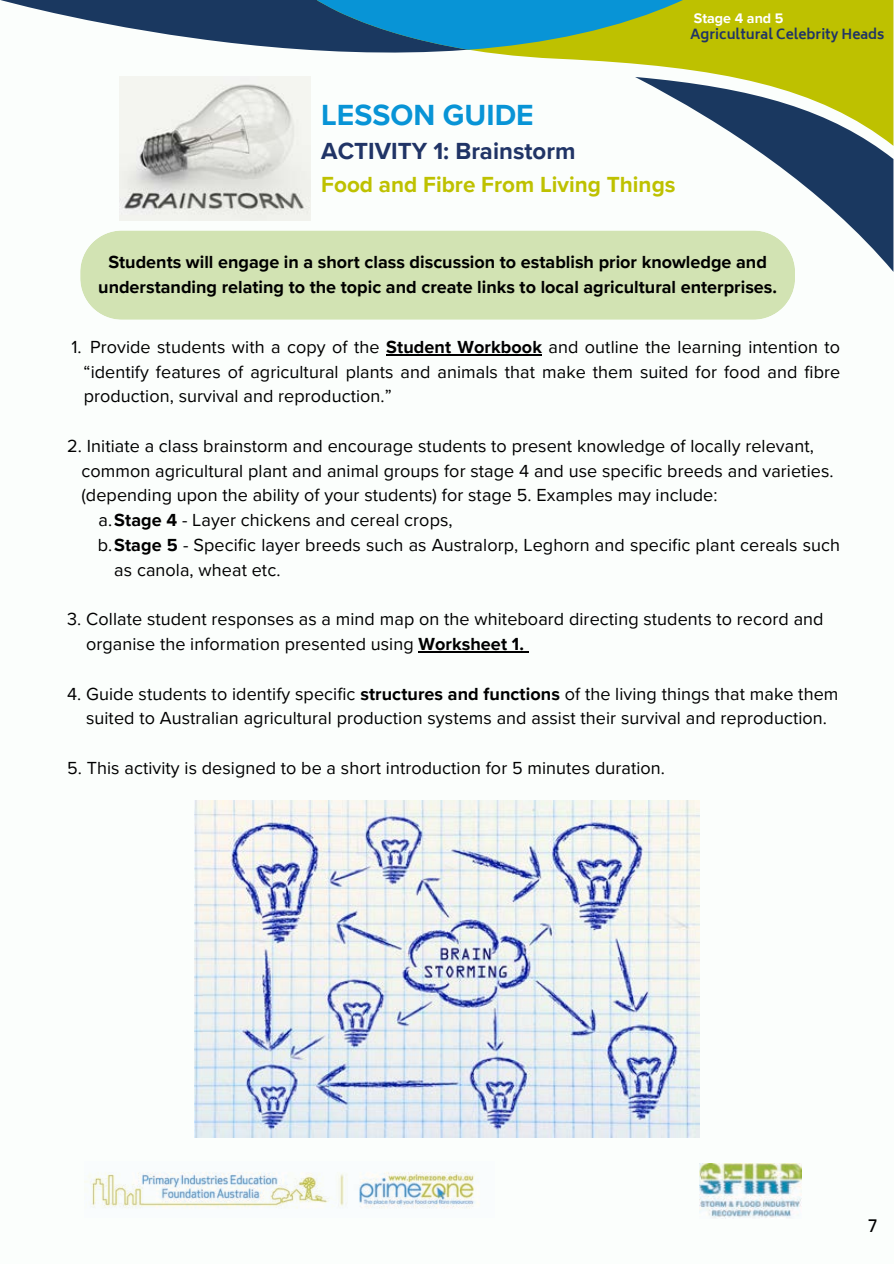
<style>
.page{position:relative;width:894px;height:1264px;background:#fff}
.page>*{position:absolute;margin:0;border:0;box-sizing:border-box;transform-origin:0 0}
.t1{font:700 30px "Proxima Nova";color:#0894d6}
.t2{font:700 24px "Proxima Nova";color:#203466}
.t3{font:700 22.5px "Proxima Nova";color:#bec100}
.t4{font:18px/24.8px "Proxima Nova";letter-spacing:.005em;color:#000;text-align:justify}
.t5{font:700 18px/24.8px "Proxima Nova";color:#000;text-align:center}
.t6{font:18px "Biryani";color:#000}
.t7{font:700 14.25px "Proxima Nova";color:#fff}
.t8{font:700 13.5px "Biryani";color:#203466}
.s1{font-weight:700}
</style>
<div class="page">
<div style="left:0;top:0;width:893px;height:1263px;background:#fbfefc"></div>
<svg style="left:0;top:0;width:316px;height:118px"></svg>
<svg style="left:316px;top:0;width:577px;height:77px;fill:#bec100"></svg>
<svg style="left:316px;top:0;width:367px;height:50px"></svg>
<svg style="left:635px;top:77px;width:258px;height:195px"></svg>
<img style="left:194px;top:801px;width:505px;height:336px">
<img style="left:699px;top:1163px;width:101px;height:54px">
<img style="left:85px;top:1172px;width:390px;height:36px">
<div style="left:80px;top:230px;width:714px;height:90px;background:#d2e3b3"></div>
<img style="left:119px;top:76px;width:191px;height:144px">
<hr style="left:386px;top:354px;width:156px;height:1px;background:#000">
<hr style="left:418px;top:651px;width:106px;height:1px;background:#000">
<p class="t7" style="left:693px;top:10px;width:91px">Stage 4 and 5</p>
<p class="t8" style="left:690px;top:26px;width:196px">Agricultural Celebrity Heads</p>
<h1 class="t1" style="left:321px;top:98px;width:214px">LESSON GUIDE</h1>
<h2 class="t2" style="left:321px;top:137px;width:256px">ACTIVITY 1: Brainstorm</h2>
<p class="t3" style="left:321px;top:171px;width:356px">Food and Fibre From Living Things</p>
<p class="t5" style="left:98px;top:250px;width:680px">Students will engage in a short class discussion to establish prior knowledge and understanding relating to the topic and create links to local agricultural enterprises.</p>
<p class="t4" style="left:84px;top:335px;width:758px;text-indent:6px">Provide students with a copy of the <span class="s1">Student Workbook</span> and outline the learning intention to “identify features of agricultural plants and animals that make them suited for food and fibre production, survival and reproduction.”</p>
<p class="t4" style="left:71px;top:335px;width:12px">1.</p>
<p class="t4" style="left:67px;top:434px;width:748px">2. Initiate a class brainstorm and encourage students to present knowledge of locally relevant,</p>
<p class="t4" style="left:81px;top:458px;width:753px">common agricultural plant and animal groups for stage 4 and use specific breeds and varieties.</p>
<p class="t4" style="left:81px;top:483px;width:637px">(depending upon the ability of your students) for stage 5. Examples may include:</p>
<p class="t4" style="left:99px;top:508px;width:355px">a.<span class="s1">Stage 4</span> - Layer chickens and cereal crops,</p>
<p class="t4" style="left:98px;top:533px;width:743px">b.<span class="s1">Stage 5</span> - Specific layer breeds such as Australorp, Leghorn and specific plant cereals such</p>
<p class="t4" style="left:114px;top:557px;width:168px">as canola, wheat etc.</p>
<p class="t4" style="left:86px;top:607px;width:738px;text-indent:-19px">3. Collate student responses as a mind map on the whiteboard directing students to record and organise the information presented using <span class="s1">Worksheet 1.</span></p>
<p class="t4" style="left:67px;top:681px;width:772px;text-align:center">4. Guide students to identify specific <span class="s1">structures and functions</span> of the living things that make them suited to Australian agricultural production systems and assist their survival and reproduction.</p>
<p class="t4" style="left:67px;top:755px;width:599px">5. This activity is designed to be a short introduction for 5 minutes duration.</p>
<p class="t6" style="left:867px;top:1215px;width:11px">7</p>
</div>
